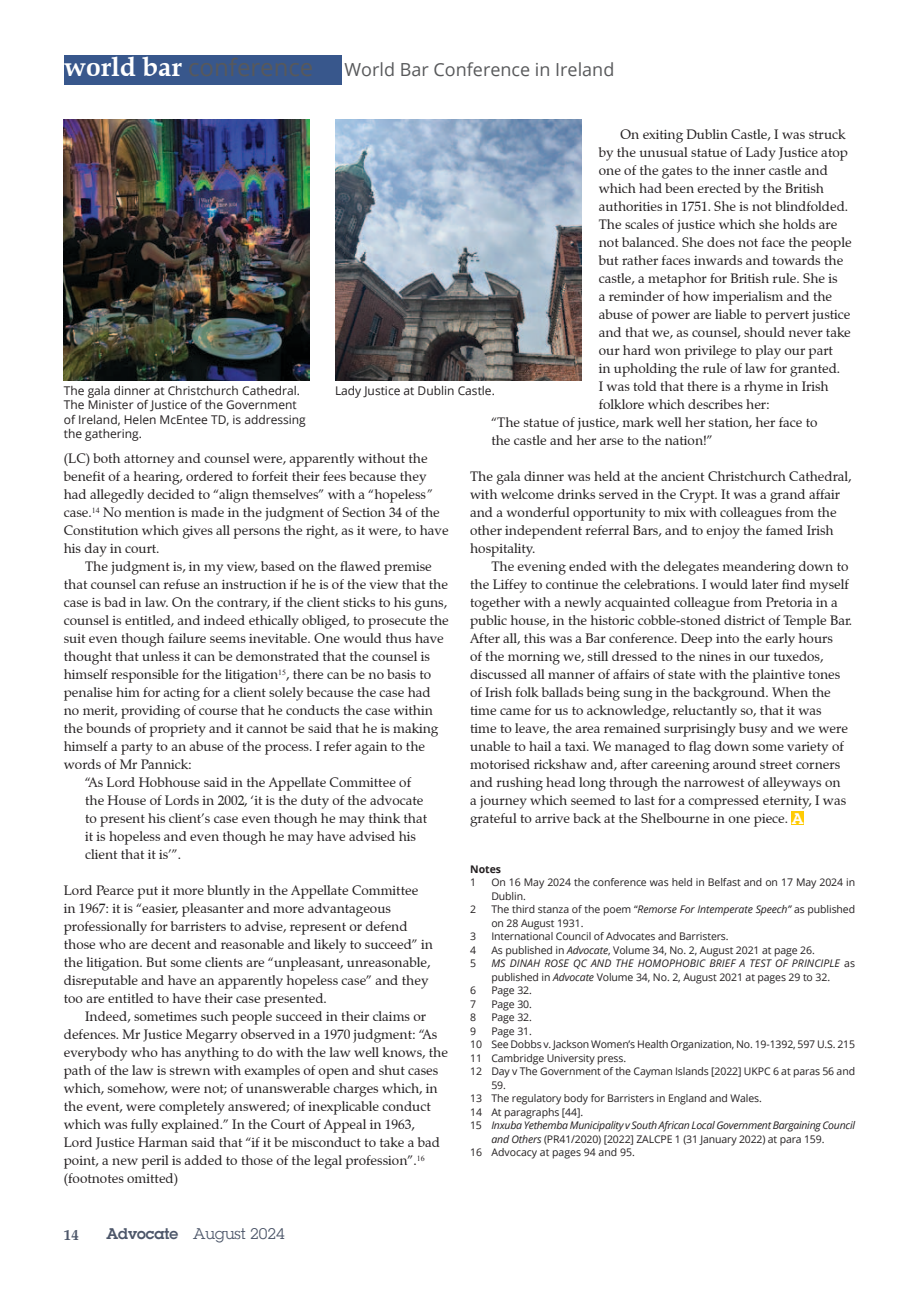
<style>
.page{position:relative;width:919px;height:1289px;background:#fff}
.page>*{position:absolute;margin:0;border:0;box-sizing:border-box;transform-origin:0 0}
.Body_hang{font:24px "Open Sans";color:#58595b}
.Body_one{font:18px "Open Sans";color:#58595b}
.STRAP_1{font:15px "Lubalin Graph";color:#4c5669}
.STRAP_1-2{font:700 15px "Zapf Calligraphic 801 BT";color:#4c5669}
.t1{font:600 15px "Lubalin Graph";color:#fff}
.Body_text{font:13.5px/18px "Zapf Calligraphic 801 BT";color:#231f20}
.Body_one-2{font:13.5px/18px "Zapf Calligraphic 801 BT";color:#231f20}
.Body_hang-2{font:13.5px/18px "Zapf Calligraphic 801 BT";color:#231f20}
.t2{font:12px/14.4px "Open Sans";color:#231f20}
.Body_notes{font:10.5px/13.5px "Open Sans";letter-spacing:-.01em;color:#231f20}
.Body_notes-2{font:italic 10.5px/13.5px "Open Sans";letter-spacing:-.025em;color:#231f20}
.Body_notes-3{font:italic 10.5px/13.5px "Open Sans";letter-spacing:.005em;color:#231f20}
.Body_notes-4{font:700 10.5px "Open Sans";color:#231f20}
.s1{font-family:"Zapf Calligraphic 801 BT";font-weight:700;font-size:27px;color:#fff}
.s2{font-style:italic}
.s3{font-style:normal}
.s4{font-weight:600}
</style>
<div class="page">
<div style="left:791px;top:811px;width:13px;height:14px;background:#ffcb04"></div>
<img style="left:335px;top:119px;width:246px;height:261px">
<img style="left:64px;top:119px;width:246px;height:261px">
<div style="left:64px;top:55px;width:277px;height:30px;background:#38578c"></div>
<p class="Body_hang" style="left:64px;top:51px;width:251px"><span class="s1">world bar</span> conference</p>
<p class="Body_one" style="left:328px;top:57px;width:287px">A World Bar Conference in Ireland</p>
<p class="Body_text" style="left:598px;top:125px;width:254px;text-indent:21px">On exiting Dublin Castle, I was struck by the unusual statue of Lady Justice atop one of the gates to the inner castle and which had been erected by the British authorities in 1751. She is not blindfolded.<br>The scales of justice which she holds are not balanced. She does not face the people but rather faces inwards and towards the castle, a metaphor for British rule. She is<br>a reminder of how imperialism and the abuse of power are liable to pervert justice and that we, as counsel, should never take our hard won privilege to play our part<br>in upholding the rule of law for granted.<br>I was told that there is a rhyme in Irish folklore which describes her:</p>
<p class="Body_hang-2" style="left:491px;top:413px;width:327px">“The statue of justice, mark well her station, her face to the castle and her arse to the nation!”</p>
<p class="Body_one-2" style="left:470px;top:467px;width:383px">The gala dinner was held at the ancient Christchurch Cathedral, with welcome drinks served in the Crypt. It was a grand affair and a wonderful opportunity to mix with colleagues from the other independent referral Bars, and to enjoy the famed Irish hospitality.</p>
<p class="Body_text" style="left:470px;top:557px;width:383px;text-indent:21px">The evening ended with the delegates meandering down to the Liffey to continue the celebrations. I would later find myself together with a newly acquainted colleague from Pretoria in a public house, in the historic cobble-stoned district of Temple Bar.<br>After all, this was a Bar conference. Deep into the early hours<br>of the morning we, still dressed to the nines in our tuxedos, discussed all manner of affairs of state with the plaintive tones of Irish folk ballads being sung in the background. When the time came for us to acknowledge, reluctantly so, that it was<br>time to leave, the area remained surprisingly busy and we were unable to hail a taxi. We managed to flag down some variety of motorised rickshaw and, after careening around street corners and rushing head long through the narrowest of alleyways on<br>a journey which seemed to last for a compressed eternity, I was grateful to arrive back at the Shelbourne in one piece.</p>
<p class="t2" style="left:64px;top:383px;width:237px">The gala dinner at Christchurch Cathedral.</p>
<p class="t2" style="left:335px;top:383px;width:161px">Lady Justice at Dublin Castle.</p>
<p class="t2" style="left:64px;top:397px;width:243px">The Minister of Justice of the Government of Ireland, Helen McEntee TD, is addressing the gathering.</p>
<p class="Body_text" style="left:64px;top:449px;width:386px">(LC) both attorney and counsel were, apparently without the benefit of a hearing, ordered to forfeit their fees because they had allegedly decided to “align themselves” with a “hopeless<span class="s2">” </span>case.<sup>14</sup> No mention is made in the judgment of Section 34 of the Constitution which gives all persons the right, as it were, to have his day in court.</p>
<p class="Body_text" style="left:64px;top:557px;width:386px;text-indent:21px">The judgment is, in my view, based on the flawed premise that counsel can refuse an instruction if he is of the view that the case is bad in law. On the contrary, if the client sticks to his guns, counsel is entitled, and indeed ethically obliged, to prosecute the suit even though failure seems inevitable. One would thus have thought that unless it can be demonstrated that the counsel is himself responsible for the litigation<sup>15</sup>, there can be no basis to penalise him for acting for a client solely because the case had no merit, providing of course that he conducts the case within the bounds of propriety and it cannot be said that he is making himself a party to an abuse of the process. I refer again to the words of Mr Pannick:</p>
<p class="Body_hang-2" style="left:85px;top:773px;width:343px">“As Lord Hobhouse said in the Appellate Committee of the House of Lords in 2002, ‘it is the duty of the advocate to present his client’s case even though he may think that it is hopeless and even though he may have advised his client that it is’”.</p>
<p class="Body_one-2" style="left:64px;top:881px;width:370px">Lord Pearce put it more bluntly in the Appellate Committee in 1967: it is “easier, pleasanter and more advantageous professionally for barristers to advise, represent or defend those who are decent and reasonable and likely to succeed” in the litigation. But some clients are “unpleasant, unreasonable, disreputable and have an apparently hopeless case” and they too are entitled to have their case presented.</p>
<p class="Body_text" style="left:64px;top:1007px;width:386px;text-indent:21px">Indeed, sometimes such people succeed in their claims or defences. Mr Justice Megarry observed in a 1970 judgment: “As everybody who has anything to do with the law well knows, the path of the law is strewn with examples of open and shut cases which, somehow, were not; of unanswerable charges which, in the event, were completely answered; of inexplicable conduct which was fully explained.” In the Court of Appeal in 1963,<br>Lord Justice Harman said that “if it be misconduct to take a bad point, a new peril is added to those of the legal profession”.<sup>16 </sup>(footnotes omitted)</p>
<p class="t1" style="left:791px;top:808px;width:13px">A</p>
<p class="Body_notes-4" style="left:470px;top:861px;width:33px">Notes</p>
<p class="Body_notes" style="left:470px;top:875px;width:8px">1</p>
<p class="Body_notes" style="left:491px;top:875px;width:365px">On 16 May 2024 the conference was held in Belfast and on 17 May 2024 in<br>Dublin.</p>
<p class="Body_notes" style="left:470px;top:902px;width:8px">2</p>
<p class="Body_notes" style="left:491px;top:902px;width:365px">The third stanza of the poem “<span class="s2">Remorse For Intemperate Speech”</span> as published on 28 August 1931.</p>
<p class="Body_notes" style="left:470px;top:929px;width:8px">3</p>
<p class="Body_notes" style="left:491px;top:929px;width:239px">International Council of Advocates and Barristers.</p>
<p class="Body_notes" style="left:470px;top:942px;width:8px">4</p>
<p class="Body_notes" style="left:491px;top:942px;width:325px">As published in <span class="s2">Advocate</span>, Volume 34, No. 2, August 2021 at page 26.</p>
<p class="Body_notes" style="left:470px;top:956px;width:8px">5</p>
<p class="Body_notes-3" style="left:491px;top:956px;width:365px">MS DINAH ROSE QC AND THE HOMOPHOBIC BRIEF A TEST OF PRINCIPLE <span class="s3">as published in</span> Advocate <span class="s3">Volume 34, No. 2, August 2021 at pages 29 to 32.</span></p>
<p class="Body_notes" style="left:470px;top:983px;width:8px">6</p>
<p class="Body_notes" style="left:491px;top:983px;width:42px">Page 32.</p>
<p class="Body_notes" style="left:470px;top:996px;width:8px">7</p>
<p class="Body_notes" style="left:491px;top:996px;width:42px">Page 30.</p>
<p class="Body_notes" style="left:470px;top:1010px;width:8px">8</p>
<p class="Body_notes" style="left:491px;top:1010px;width:42px">Page 32.</p>
<p class="Body_notes" style="left:470px;top:1023px;width:8px">9</p>
<p class="Body_notes" style="left:491px;top:1023px;width:42px">Page 31.</p>
<p class="Body_notes" style="left:470px;top:1037px;width:386px">10 See Dobbs v. Jackson Women’s Health Organization, No. 19-1392, 597 U.S. 215</p>
<p class="Body_notes" style="left:470px;top:1050px;width:157px">11 Cambridge University press.</p>
<p class="Body_notes" style="left:491px;top:1064px;width:365px;text-indent:-21px">12 Day v The Government of the Cayman Islands [2022] UKPC 6 at paras 56 and<br>59.</p>
<p class="Body_notes" style="left:470px;top:1091px;width:293px">13 The regulatory body for Barristers in England and Wales.</p>
<p class="Body_notes" style="left:470px;top:1104px;width:115px">14 At paragraphs [44].</p>
<p class="Body_notes-2" style="left:491px;top:1118px;width:365px;text-indent:-21px"><span class="s3">15</span> Inxuba Yethemba Municipality v South African Local Government Bargaining Council and Others <span class="s3">(PR41/2020) [2022] ZALCPE 1 (31 January 2022) at para 159.</span></p>
<p class="Body_notes" style="left:470px;top:1145px;width:166px">16 Advocacy at pages 94 and 95.</p>
<p class="STRAP_1-2" style="left:64px;top:1225px;width:16px">14</p>
<p class="STRAP_1" style="left:106px;top:1224px;width:180px"><span class="s4">Advocate</span> August 2024</p>
</div>
